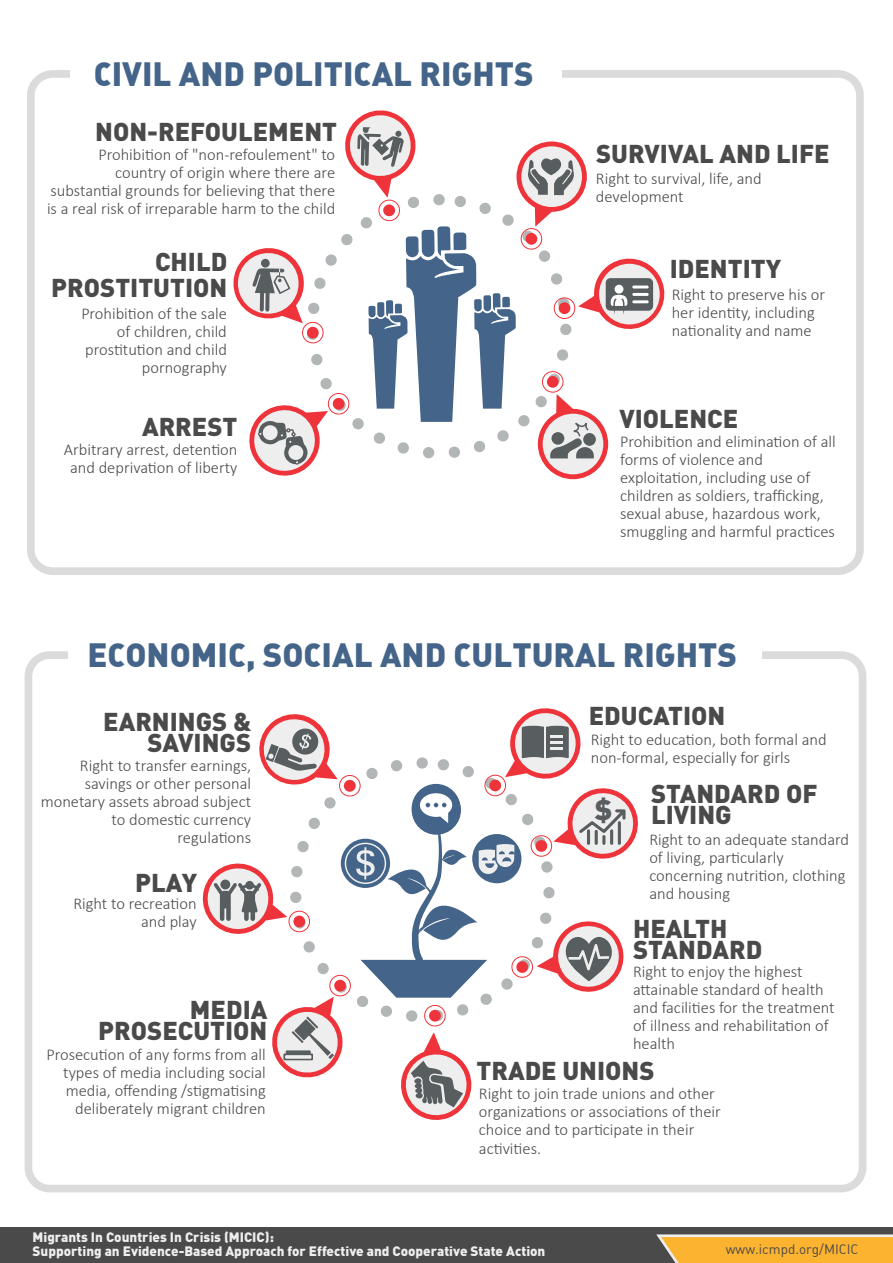
<style>
.page{position:relative;width:893px;height:1263px;background:#fff}
.page>*{position:absolute;margin:0;border:0;box-sizing:border-box;transform-origin:0 0}
.t1{font:900 33px "DIN Alternate";color:#446589}
.t2{font:900 27.9px "DIN";color:#585d60}
.t3{font:900 25.5px/20.9px "DIN";color:#4a4a4b;text-align:right}
.t4{font:300 16.5px/18px "Calibri";color:#4a4a4b}
.t5{font:900 13.5px/13.5px "DIN";color:#edeeed}
.t6{font:13.5px "DIN Alternate";color:#4a4a4b}
</style>
<div class="page">
<div style="left:25px;top:651px;width:841px;height:541px;border:8px solid #4a4a4b;border-radius:21px"></div>
<div style="left:69px;top:631px;width:693px;height:53px;background:#fff"></div>
<svg style="left:202px;top:708px;width:436px;height:412px"></svg>
<div style="left:27px;top:70px;width:837px;height:505px;border:8px solid #4a4a4b;border-radius:22px"></div>
<div style="left:70px;top:55px;width:491px;height:53px;background:#fff"></div>
<svg style="left:233px;top:110px;width:432px;height:370px"></svg>
<div style="left:0;top:1227px;width:893px;height:36px;background:#4a4a4b"></div>
<svg style="left:656px;top:1234px;width:237px;height:29px;background:#f0b344"></svg>
<h1 class="t1" style="left:94px;top:52px;width:442px">CIVIL AND POLITICAL RIGHTS</h1>
<h3 class="t3" style="left:95px;top:120px;width:243px">NON-REFOULEMENT</h3>
<p class="t4" style="left:47px;top:146px;width:290px;text-align:right">Prohibition of "non-refoulement" to country of origin where there are substantial grounds for believing that there is a real risk of irreparable harm to the child</p>
<h3 class="t3" style="left:51px;top:248px;width:178px;line-height:25.5px">CHILD<br>PROSTITUTION</h3>
<p class="t4" style="left:81px;top:304px;width:147px;text-align:right">Prohibition of the sale of children, child prostitution and child pornography</p>
<h3 class="t3" style="left:142px;top:415px;width:97px">ARREST</h3>
<p class="t4" style="left:64px;top:440px;width:175px;text-align:center">Arbitrary arrest, detention and deprivation of liberty</p>
<h3 class="t3" style="left:596px;top:142px;width:235px">SURVIVAL AND LIFE</h3>
<p class="t4" style="left:596px;top:169px;width:167px">Right to survival, life, and development</p>
<h3 class="t3" style="left:670px;top:257px;width:113px">IDENTITY</h3>
<p class="t4" style="left:672px;top:285px;width:155px">Right to preserve his or her identity, including nationality and name</p>
<h3 class="t3" style="left:619px;top:407px;width:120px">VIOLENCE</h3>
<p class="t4" style="left:620px;top:432px;width:217px">Prohibition and elimination of all forms of violence and exploitation, including use of children as soldiers, trafficking, sexual abuse, hazardous work, smuggling and harmful practices</p>
<h1 class="t1" style="left:87px;top:632px;width:651px">ECONOMIC, SOCIAL AND CULTURAL RIGHTS</h1>
<h3 class="t3" style="left:103px;top:710px;width:150px">EARNINGS &amp;<br>SAVINGS</h3>
<p class="t4" style="left:41px;top:756px;width:212px;text-align:right">Right to transfer earnings, savings or other personal monetary assets abroad subject to domestic currency regulations</p>
<h3 class="t3" style="left:135px;top:870px;width:63px">PLAY</h3>
<p class="t4" style="left:73px;top:894px;width:125px;text-align:right">Right to recreation and play</p>
<h3 class="t3" style="left:98px;top:998px;width:171px">MEDIA<br>PROSECUTION</h3>
<p class="t4" style="left:47px;top:1046px;width:221px;text-align:right">Prosecution of any forms from all types of media including social media, offending /stigmatising deliberately migrant children</p>
<h3 class="t3" style="left:589px;top:704px;width:138px">EDUCATION</h3>
<p class="t4" style="left:591px;top:730px;width:237px">Right to education, both formal and non-formal, especially for girls</p>
<h2 class="t2" style="left:595px;top:791px;width:19px">$</h2>
<h3 class="t3" style="left:651px;top:782px;width:168px;text-align:left">STANDARD OF<br>LIVING</h3>
<p class="t4" style="left:649px;top:830px;width:201px">Right to an adequate standard of living, particularly concerning nutrition, clothing and housing</p>
<h3 class="t3" style="left:633px;top:917px;width:131px;text-align:left">HEALTH<br>STANDARD</h3>
<p class="t4" style="left:633px;top:962px;width:203px">Right to enjoy the highest attainable standard of health and facilities for the treatment of illness and rehabilitation of health</p>
<h3 class="t3" style="left:476px;top:1059px;width:180px">TRADE UNIONS</h3>
<p class="t4" style="left:479px;top:1085px;width:243px">Right to join trade unions and other organizations or associations of their choice and to participate in their activities.</p>
<p class="t5" style="left:33px;top:1230px;width:514px">Migrants In Countries In Crisis (MICIC):<br>Supporting an Evidence-Based Approach for Effective and Cooperative State Action</p>
<p class="t6" style="left:726px;top:1241px;width:134px">www.icmpd.org/MICIC</p>
</div>
